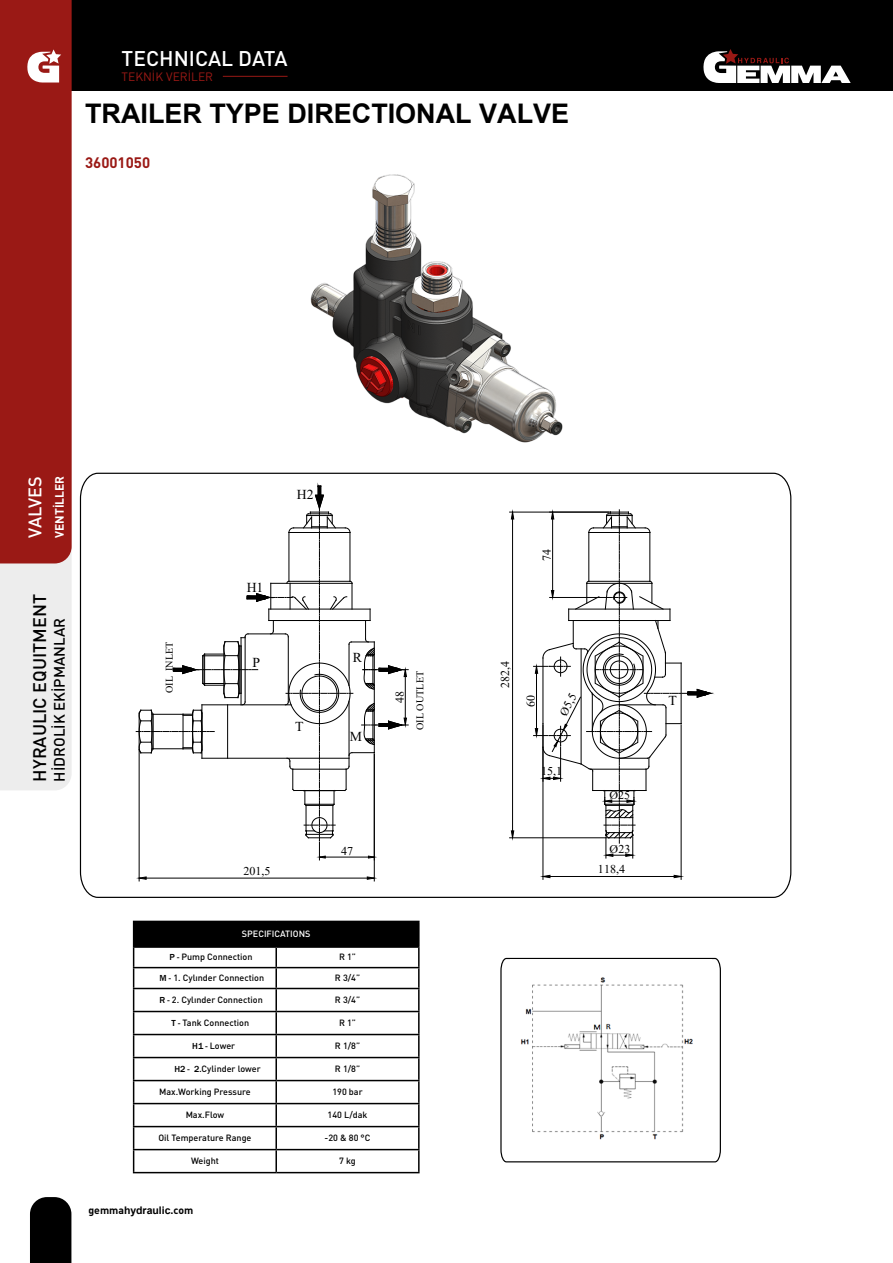
<style>
.page{position:relative;width:893px;height:1263px;background:#fff}
.page>*{position:absolute;margin:0;border:0;box-sizing:border-box;transform-origin:0 0}
.t1{font:700 27px "Arial";color:#000}
.t2{font:500 21px "DIN Pro";color:#fff}
.t3{font:500 18px "DIN Pro";color:#000}
.t4{font:500 18px "DIN Pro";color:#fff}
.t5{font:500 15px "DIN Pro";color:#000}
.t6{font:700 15px "DIN Pro";color:#9a1915}
.t7{font:13.65px "Times New Roman";color:#000}
.t8{font:12px "Times New Roman";color:#000}
.t9{font:12px "DIN Pro";color:#9a1915}
.t10{font:700 12px "DIN Pro";color:#fff}
.t11{font:11.85px "Times New Roman";color:#000}
.t12{font:700 10.5px "DIN Pro";color:#000}
.t13{font:10.35px "Times New Roman";color:#000}
.t14{font:500 9px "DIN Pro";color:#000}
.t15{font:500 9px "DIN Pro";color:#fff}
.s1{font-family:"Franklin Gothic"}
.s2{font-family:"Arial"}
</style>
<div class="page">
<div style="left:71px;top:0;width:822px;height:90px;background:#000"></div>
<svg style="left:0;top:0;width:72px;height:790px;background:#b35855"></svg>
<svg style="left:703px;top:49px;width:148px;height:34px"></svg>
<div style="left:30px;top:1197px;width:41px;height:66px;background:#000"></div>
<hr style="left:223px;top:76px;width:65px;height:1px;background:#9a1915">
<div style="left:134px;top:921px;width:285px;height:26px;background:#000"></div>
<hr style="left:133px;top:921px;width:143px;height:1px;background:#000">
<hr style="left:276px;top:921px;width:144px;height:1px;background:#000">
<hr style="left:418px;top:922px;width:2px;height:24px;background:#000">
<hr style="left:133px;top:946px;width:143px;height:2px;background:#000">
<hr style="left:276px;top:946px;width:144px;height:2px;background:#000">
<svg style="left:275px;top:948px;width:2px;height:19px"></svg>
<svg style="left:418px;top:948px;width:2px;height:19px"></svg>
<hr style="left:133px;top:967px;width:143px;height:1px;background:#000">
<hr style="left:276px;top:967px;width:144px;height:1px;background:#000">
<hr style="left:275px;top:968px;width:2px;height:20px;background:#000">
<hr style="left:418px;top:968px;width:2px;height:20px;background:#000">
<hr style="left:133px;top:988px;width:143px;height:1px;background:#000">
<hr style="left:276px;top:988px;width:144px;height:1px;background:#000">
<hr style="left:275px;top:989px;width:2px;height:22px;background:#000">
<hr style="left:418px;top:989px;width:2px;height:22px;background:#000">
<hr style="left:133px;top:1011px;width:143px;height:1px;background:#000">
<hr style="left:276px;top:1011px;width:144px;height:1px;background:#000">
<hr style="left:275px;top:1012px;width:2px;height:22px;background:#000">
<hr style="left:418px;top:1012px;width:2px;height:22px;background:#000">
<hr style="left:133px;top:1034px;width:143px;height:1px;background:#000">
<hr style="left:276px;top:1034px;width:144px;height:1px;background:#000">
<hr style="left:275px;top:1035px;width:2px;height:22px;background:#000">
<hr style="left:418px;top:1035px;width:2px;height:22px;background:#000">
<hr style="left:133px;top:1057px;width:143px;height:1px;background:#000">
<hr style="left:276px;top:1057px;width:144px;height:1px;background:#000">
<hr style="left:275px;top:1058px;width:2px;height:22px;background:#000">
<hr style="left:418px;top:1058px;width:2px;height:22px;background:#000">
<hr style="left:133px;top:1080px;width:143px;height:1px;background:#000">
<hr style="left:276px;top:1080px;width:144px;height:1px;background:#000">
<hr style="left:275px;top:1081px;width:2px;height:22px;background:#000">
<hr style="left:418px;top:1081px;width:2px;height:22px;background:#000">
<hr style="left:133px;top:1103px;width:143px;height:1px;background:#000">
<hr style="left:276px;top:1103px;width:144px;height:1px;background:#000">
<hr style="left:275px;top:1104px;width:2px;height:22px;background:#000">
<hr style="left:418px;top:1104px;width:2px;height:22px;background:#000">
<hr style="left:133px;top:1126px;width:143px;height:1px;background:#000">
<hr style="left:276px;top:1126px;width:144px;height:1px;background:#000">
<hr style="left:275px;top:1127px;width:2px;height:22px;background:#000">
<hr style="left:418px;top:1127px;width:2px;height:22px;background:#000">
<hr style="left:133px;top:1149px;width:143px;height:1px;background:#000">
<svg style="left:133px;top:922px;width:1px;height:250px"></svg>
<hr style="left:276px;top:1149px;width:144px;height:1px;background:#000">
<hr style="left:275px;top:1150px;width:2px;height:22px;background:#000">
<hr style="left:418px;top:1150px;width:2px;height:22px;background:#000">
<hr style="left:133px;top:1172px;width:143px;height:1px;background:#000">
<hr style="left:276px;top:1172px;width:144px;height:1px;background:#000">
<svg style="left:500px;top:957px;width:221px;height:206px"></svg>
<svg style="left:79px;top:472px;width:713px;height:426px"></svg>
<img style="left:174px;top:174px;width:529px;height:354px">
<img style="left:510px;top:960px;width:202px;height:200px">
<h2 class="t2" style="left:122px;top:41px;width:167px">TECHNICAL DATA</h2>
<h3 class="t9" style="left:122px;top:67px;width:93px">TEKNİK VERİLER</h3>
<h1 class="t1" style="left:85px;top:98px;width:485px">TRAILER TYPE DIRECTIONAL VALVE</h1>
<h3 class="t6" style="left:85px;top:150px;width:67px">36001050</h3>
<h3 class="t4" style="left:21px;top:538px;width:63px;rotate:-90deg">VALVES</h3>
<h3 class="t10" style="left:49px;top:538px;width:64px;rotate:-90deg">VENTİLLER</h3>
<h3 class="t3" style="left:25px;top:781px;width:189px;rotate:-90deg">HYRAULIC EQUITMENT</h3>
<h3 class="t5" style="left:47px;top:781px;width:165px;rotate:-90deg">HİDROLİK EKİPMANLAR</h3>
<p class="t13" style="left:162px;top:693px;width:53px;rotate:-90deg">OIL INLET</p>
<h3 class="t7" style="left:247px;top:578px;width:18px">H1</h3>
<h3 class="t7" style="left:252px;top:653px;width:9px">P</h3>
<h3 class="t7" style="left:297px;top:485px;width:18px">H2</h3>
<h3 class="t7" style="left:295px;top:717px;width:10px">T</h3>
<h3 class="t7" style="left:353px;top:647px;width:11px">R</h3>
<h3 class="t7" style="left:350px;top:726px;width:14px">M</h3>
<h3 class="t8" style="left:391px;top:703px;width:13px;rotate:-90deg">48</h3>
<p class="t13" style="left:413px;top:730px;width:61px;rotate:-90deg">OIL OUTLET</p>
<h3 class="t11" style="left:243px;top:862px;width:29px">201,5</h3>
<p class="t15" style="left:242px;top:927px;width:70px">SPECIFICATIONS</p>
<h3 class="t11" style="left:341px;top:843px;width:14px">47</h3>
<p class="t14" style="left:169px;top:950px;width:85px"><span class="s1">P -</span> Pump Connection</p>
<p class="t14" style="left:339px;top:950px;width:18px">R 1”</p>
<p class="t14" style="left:159px;top:971px;width:106px"><span class="s1">M -</span> 1. Cylınder Connection</p>
<p class="t14" style="left:335px;top:971px;width:27px">R 3/4”</p>
<p class="t14" style="left:159px;top:992px;width:105px"><span class="s1">R -</span> 2. Cylınder Connection</p>
<p class="t14" style="left:335px;top:992px;width:27px">R 3/4”</p>
<p class="t14" style="left:172px;top:1016px;width:79px"><span class="s1">T -</span> Tank Connection</p>
<p class="t14" style="left:339px;top:1016px;width:18px">R 1”</p>
<p class="t14" style="left:192px;top:1039px;width:44px"><span class="s1">H1 -</span> Lower</p>
<p class="t14" style="left:335px;top:1039px;width:27px">R 1/8”</p>
<p class="t14" style="left:174px;top:1062px;width:88px"><span class="s1">H2 - 2.</span>Cylinder lower</p>
<p class="t14" style="left:335px;top:1062px;width:27px">R 1/8”</p>
<p class="t14" style="left:159px;top:1085px;width:93px">Max.Working Pressure</p>
<p class="t14" style="left:332px;top:1085px;width:32px">190 bar</p>
<p class="t14" style="left:186px;top:1108px;width:40px">Max.Flow</p>
<p class="t14" style="left:328px;top:1108px;width:41px">140 L/dak</p>
<p class="t14" style="left:158px;top:1131px;width:95px">Oil Temperature Range</p>
<p class="t14" style="left:325px;top:1131px;width:47px">-20 &amp; 80 °C</p>
<p class="t14" style="left:191px;top:1154px;width:29px">Weight</p>
<p class="t14" style="left:339px;top:1154px;width:18px">7 kg</p>
<p class="t12" style="left:88px;top:1201px;width:106px">gemma<span class="s2">hydraulic</span>.com</p>
<h3 class="t8" style="left:538px;top:561px;width:13px;rotate:-90deg">74</h3>
<h3 class="t8" style="left:497px;top:688px;width:28px;rotate:-90deg">282,4</h3>
<h3 class="t8" style="left:522px;top:707px;width:13px;rotate:-90deg">60</h3>
<h3 class="t8" style="left:555px;top:711px;width:25px;rotate:-63deg">Ø5,5</h3>
<h3 class="t11" style="left:541px;top:763px;width:23px">15,1</h3>
<h3 class="t11" style="left:609px;top:787px;width:22px">Ø25</h3>
<h3 class="t11" style="left:610px;top:841px;width:22px">Ø23</h3>
<h3 class="t11" style="left:598px;top:861px;width:29px">118,4</h3>
<h3 class="t7" style="left:669px;top:691px;width:10px">T</h3>
</div>
